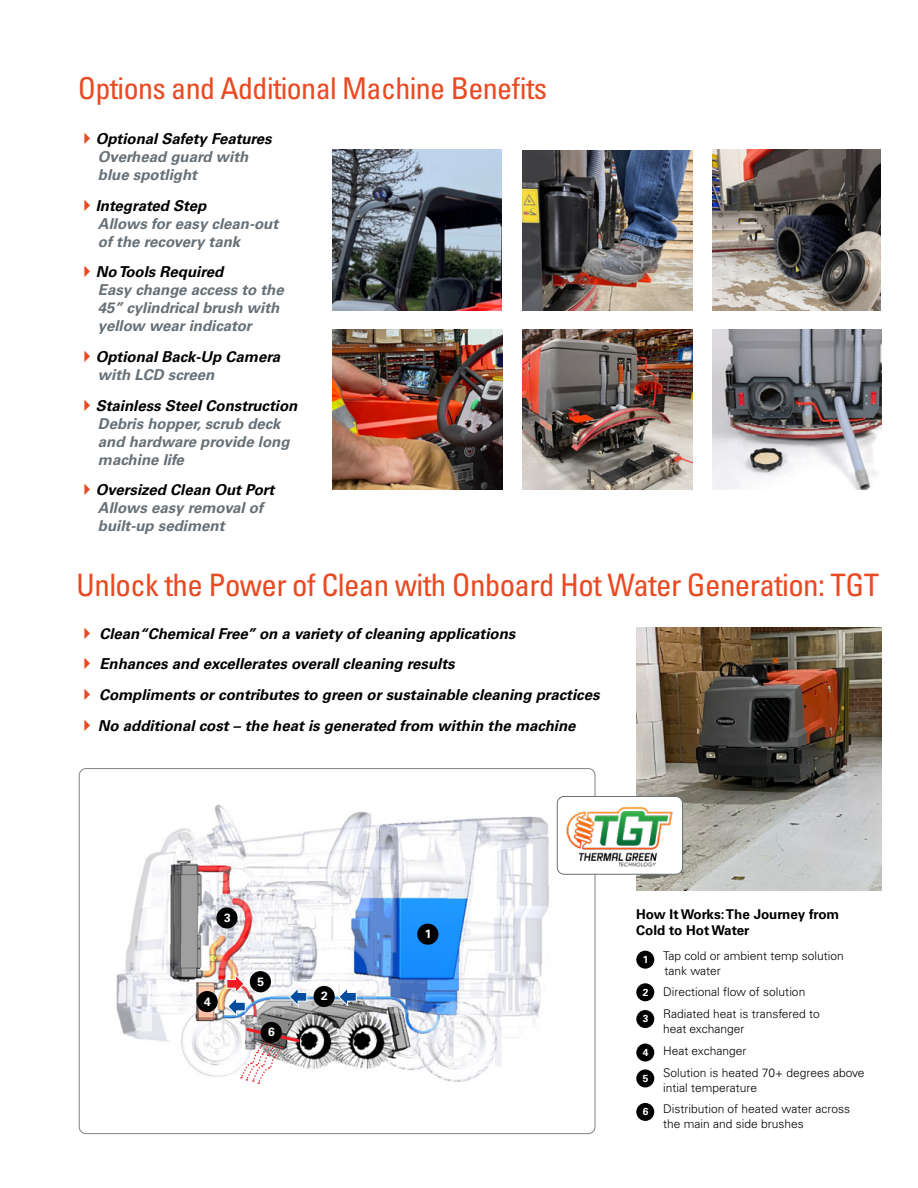
<style>
.page{position:relative;width:918px;height:1188px;background:#fff}
.page>*{position:absolute;margin:0;border:0;box-sizing:border-box;transform-origin:0 0}
.t1{font:condensed 30.9px "Univers LT Pro";letter-spacing:-.02em;color:#e94a22}
.t2{font:condensed 30px "Univers LT Pro";letter-spacing:-.02em;color:#e94a22}
.t3{font:italic 700 15px/18px "Univers LT Pro 65";color:#667076}
.t4{font:italic 700 15px/18px "Univers LT Pro 65";color:#000}
.t5{font:700 13.5px/16.2px "Univers LT Pro 65";color:#000}
.t6{font:300 12px/21.8px "Univers LT Pro 45";color:#000}
.t7{font:700 12px "Univers LT Pro 65";color:#fff}
.t8{font:700 10.2px "Univers LT Pro 65";color:#fff}
.s1{color:#e94a22}
.s2{color:#000}
.s3{color:#667076}
</style>
<div class="page">
<img style="left:333px;top:150px;width:169px;height:160px">
<img style="left:333px;top:329px;width:170px;height:161px">
<img style="left:522px;top:150px;width:170px;height:161px">
<img style="left:522px;top:329px;width:170px;height:161px">
<img style="left:712px;top:150px;width:169px;height:160px">
<img style="left:712px;top:329px;width:170px;height:161px">
<div style="left:636px;top:1044px;width:18px;height:18px;background:#000;border-radius:50%"></div>
<div style="left:636px;top:1010px;width:18px;height:18px;background:#000;border-radius:50%"></div>
<div style="left:636px;top:1069px;width:18px;height:18px;background:#000;border-radius:50%"></div>
<div style="left:636px;top:983px;width:18px;height:18px;background:#000;border-radius:50%"></div>
<div style="left:636px;top:1103px;width:18px;height:18px;background:#000;border-radius:50%"></div>
<div style="left:636px;top:951px;width:18px;height:18px;background:#000;border-radius:50%"></div>
<img style="left:636px;top:627px;width:246px;height:264px">
<img style="left:116px;top:802px;width:444px;height:280px">
<svg style="left:240px;top:1026px;width:63px;height:58px"></svg>
<div style="left:197px;top:991px;width:21px;height:21px;background:#000;border-radius:50%"></div>
<div style="left:216px;top:907px;width:22px;height:21px;background:#000;border-radius:50%"></div>
<div style="left:250px;top:971px;width:21px;height:21px;background:#000;border-radius:50%"></div>
<div style="left:314px;top:986px;width:21px;height:21px;background:#000;border-radius:50%"></div>
<div style="left:261px;top:1022px;width:21px;height:21px;background:#000;border-radius:50%"></div>
<div style="left:417px;top:924px;width:21px;height:21px;background:#000;border-radius:50%"></div>
<svg style="left:288px;top:986px;width:20px;height:21px"></svg>
<svg style="left:338px;top:986px;width:19px;height:21px"></svg>
<svg style="left:226px;top:973px;width:20px;height:43px"></svg>
<div style="left:557px;top:796px;width:126px;height:78px;background:#fff;border-radius:7px"></div>
<div style="left:557px;top:796px;width:126px;height:79px;border:1px solid #667076;border-radius:7px"></div>
<img style="left:566px;top:806px;width:107px;height:60px">
<h2 class="t2" style="left:78px;top:69px;width:471px">Options and Additional Machine Benefits</h2>
<p class="t3" style="left:98px;top:129px;width:175px;text-indent:-20px"><span class="s1">✔</span><span class="s2">Optional Safety Features<br></span>Overhead guard with blue spotlight</p>
<p class="t3" style="left:98px;top:196px;width:182px;text-indent:-20px"><span class="s1">✔</span><span class="s2">Integrated Step<br></span>Allows for easy clean-out of the recovery tank</p>
<p class="t3" style="left:98px;top:262px;width:187px;text-indent:-20px"><span class="s1">✔</span><span class="s2">No Tools Required<br></span>Easy change access to the<br>45” cylindrical brush with yellow wear indicator</p>
<p class="t4" style="left:98px;top:347px;width:184px;text-indent:-20px"><span class="s1">✔</span>Optional Back-Up Camera <span class="s3">with LCD screen</span></p>
<p class="t3" style="left:98px;top:396px;width:201px;text-indent:-20px"><span class="s1">✔</span><span class="s2">Stainless Steel Construction<br></span>Debris hopper, scrub deck and hardware provide long machine life</p>
<p class="t3" style="left:98px;top:480px;width:178px;text-indent:-20px"><span class="s1">✔</span><span class="s2">Oversized Clean Out Port<br></span>Allows easy removal of built-up sediment</p>
<h1 class="t1" style="left:76px;top:565px;width:804px">Unlock the Power of Clean with Onboard Hot Water Generation: TGT</h1>
<p class="t4" style="left:78px;top:624px;width:439px"><span class="s1">✔</span> Clean“Chemical Free” on a variety of cleaning applications</p>
<p class="t4" style="left:78px;top:655px;width:378px"><span class="s1">✔</span> Enhances and excellerates overall cleaning results</p>
<p class="t4" style="left:78px;top:685px;width:523px"><span class="s1">✔</span> Compliments or contributes to green or sustainable cleaning practices</p>
<p class="t4" style="left:78px;top:716px;width:499px"><span class="s1">✔</span>No additional cost – the heat is generated from within the machine</p>
<p class="t7" style="left:224px;top:909px;width:8px">3</p>
<p class="t7" style="left:204px;top:993px;width:8px">4</p>
<p class="t7" style="left:258px;top:973px;width:8px">5</p>
<p class="t7" style="left:268px;top:1024px;width:8px">6</p>
<p class="t7" style="left:321px;top:988px;width:8px">2</p>
<p class="t7" style="left:425px;top:925px;width:8px">1</p>
<p class="t5" style="left:636px;top:905px;width:205px">How It Works: The Journey from<br>Cold to Hot Water</p>
<p class="t6" style="left:663px;top:948px;width:182px;line-height:15px">Tap cold or ambient temp solution tank water</p>
<p class="t6" style="left:663px;top:981px;width:158px">Directional flow of solution<br>Radiated heat is transfered to</p>
<p class="t6" style="left:663px;top:1018px;width:203px">heat exchanger<br>Heat exchanger<br>Solution is heated 70+ degrees above</p>
<p class="t6" style="left:663px;top:1076px;width:188px">intial temperature<br>Distribution of heated water across</p>
<p class="t6" style="left:663px;top:1113px;width:142px">the main and side brushes</p>
<p class="t8" style="left:643px;top:952px;width:7px">1</p>
<p class="t8" style="left:643px;top:985px;width:7px">2</p>
<p class="t8" style="left:643px;top:1012px;width:7px">3</p>
<p class="t8" style="left:643px;top:1045px;width:7px">4</p>
<p class="t8" style="left:643px;top:1071px;width:7px">5</p>
<p class="t8" style="left:643px;top:1105px;width:7px">6</p>
</div>
